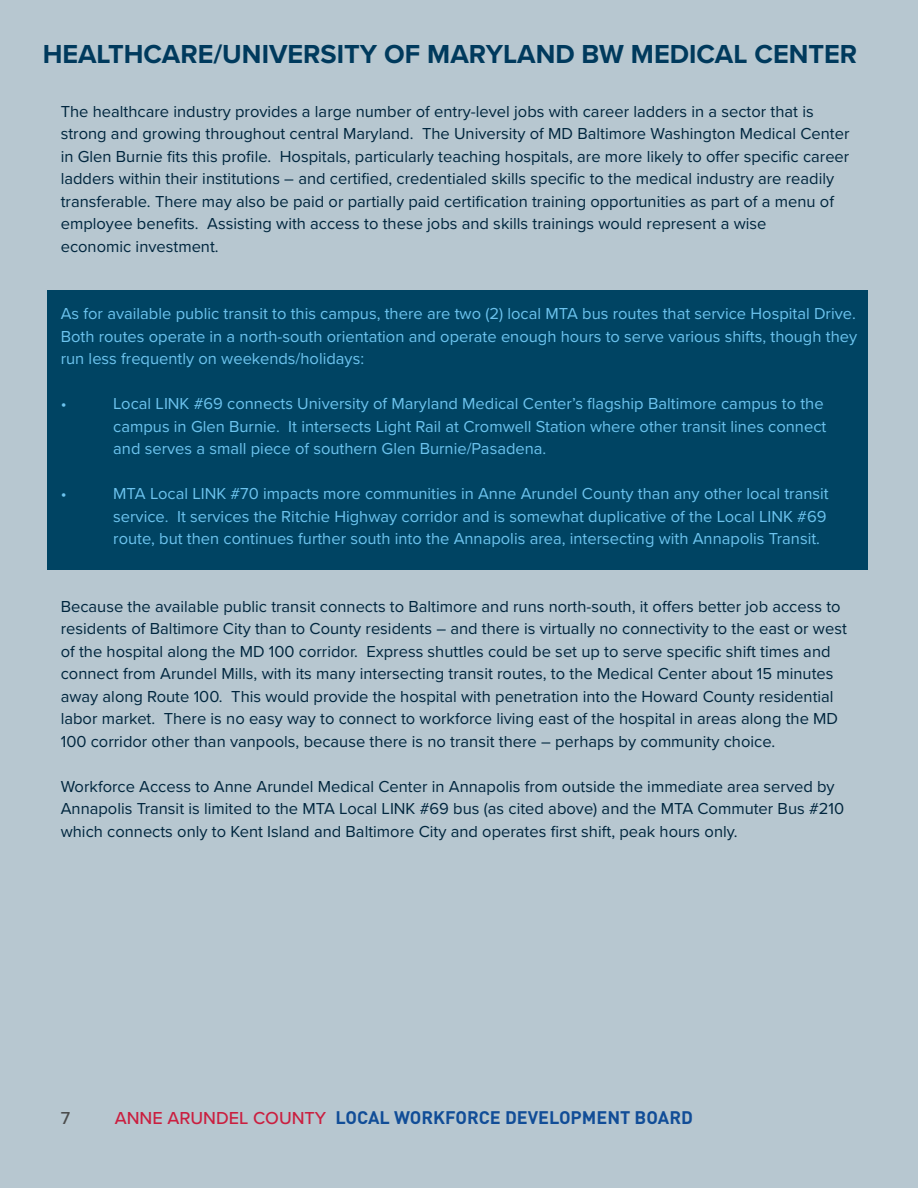
<style>
.page{position:relative;width:918px;height:1188px;background:#b7c7d0}
.page>*{position:absolute;margin:0;border:0;box-sizing:border-box;transform-origin:0 0}
.t1{font:700 27px "Proxima Nova";color:#003a5d}
.t2{font:700 18px "DIN Pro";color:#114d97}
.t3{font:500 18px "Proxima Nova";color:#4c4d4d}
.t4{font:16.5px/22.5px "Proxima Nova";color:#00263e}
.t5{font:16.5px/22.5px "Proxima Nova";color:#6cc3ee}
.s1{font-family:"Proxima Nova";font-weight:500;color:#ca1f40}
</style>
<div class="page">
<div style="left:48px;top:291px;width:820px;height:279px;background:#004463"></div>
<h1 class="t1" style="left:43px;top:33px;width:816px">HEALTHCARE/UNIVERSITY OF MARYLAND BW MEDICAL CENTER</h1>
<p class="t4" style="left:61px;top:99px;width:790px">The healthcare industry provides a large number of entry-level jobs with career ladders in a sector that is strong and growing throughout central Maryland. The University of MD Baltimore Washington Medical Center in Glen Burnie fits this profile. Hospitals, particularly teaching hospitals, are more likely to offer specific career ladders within their institutions – and certified, credentialed skills specific to the medical industry are readily transferable. There may also be paid or partially paid certification training opportunities as part of a menu of employee benefits. Assisting with access to these jobs and skills trainings would represent a wise<br>economic investment.</p>
<p class="t5" style="left:61px;top:302px;width:798px;text-align:justify">As for available public transit to this campus, there are two (2) local MTA bus routes that service Hospital Drive.<br>Both routes operate in a north-south orientation and operate enough hours to serve various shifts, though they run less frequently on weekends/holidays:</p>
<p class="t5" style="left:61px;top:392px;width:7px">•</p>
<p class="t5" style="left:113px;top:392px;width:715px">Local LINK #69 connects University of Maryland Medical Center’s flagship Baltimore campus to the campus in Glen Burnie. It intersects Light Rail at Cromwell Station where other transit lines connect and serves a small piece of southern Glen Burnie/Pasadena.</p>
<p class="t5" style="left:61px;top:482px;width:7px">•</p>
<p class="t5" style="left:113px;top:482px;width:717px">MTA Local LINK #70 impacts more communities in Anne Arundel County than any other local transit service. It services the Ritchie Highway corridor and is somewhat duplicative of the Local LINK #69 route, but then continues further south into the Annapolis area, intersecting with Annapolis Transit.</p>
<p class="t4" style="left:61px;top:594px;width:788px">Because the available public transit connects to Baltimore and runs north-south, it offers better job access to residents of Baltimore City than to County residents – and there is virtually no connectivity to the east or west of the hospital along the MD 100 corridor. Express shuttles could be set up to serve specific shift times and connect from Arundel Mills, with its many intersecting transit routes, to the Medical Center about 15 minutes away along Route 100. This would provide the hospital with penetration into the Howard County residential labor market. There is no easy way to connect to workforce living east of the hospital in areas along the MD 100 corridor other than vanpools, because there is no transit there – perhaps by community choice.</p>
<p class="t4" style="left:61px;top:774px;width:785px">Workforce Access to Anne Arundel Medical Center in Annapolis from outside the immediate area served by<br>Annapolis Transit is limited to the MTA Local LINK #69 bus (as cited above) and the MTA Commuter Bus #210 which connects only to Kent Island and Baltimore City and operates first shift, peak hours only.</p>
<p class="t3" style="left:61px;top:1105px;width:11px">7</p>
<p class="t2" style="left:115px;top:1106px;width:580px"><span class="s1">ANNE ARUNDEL COUNTY</span> LOCAL WORKFORCE DEVELOPMENT BOARD</p>
</div>
